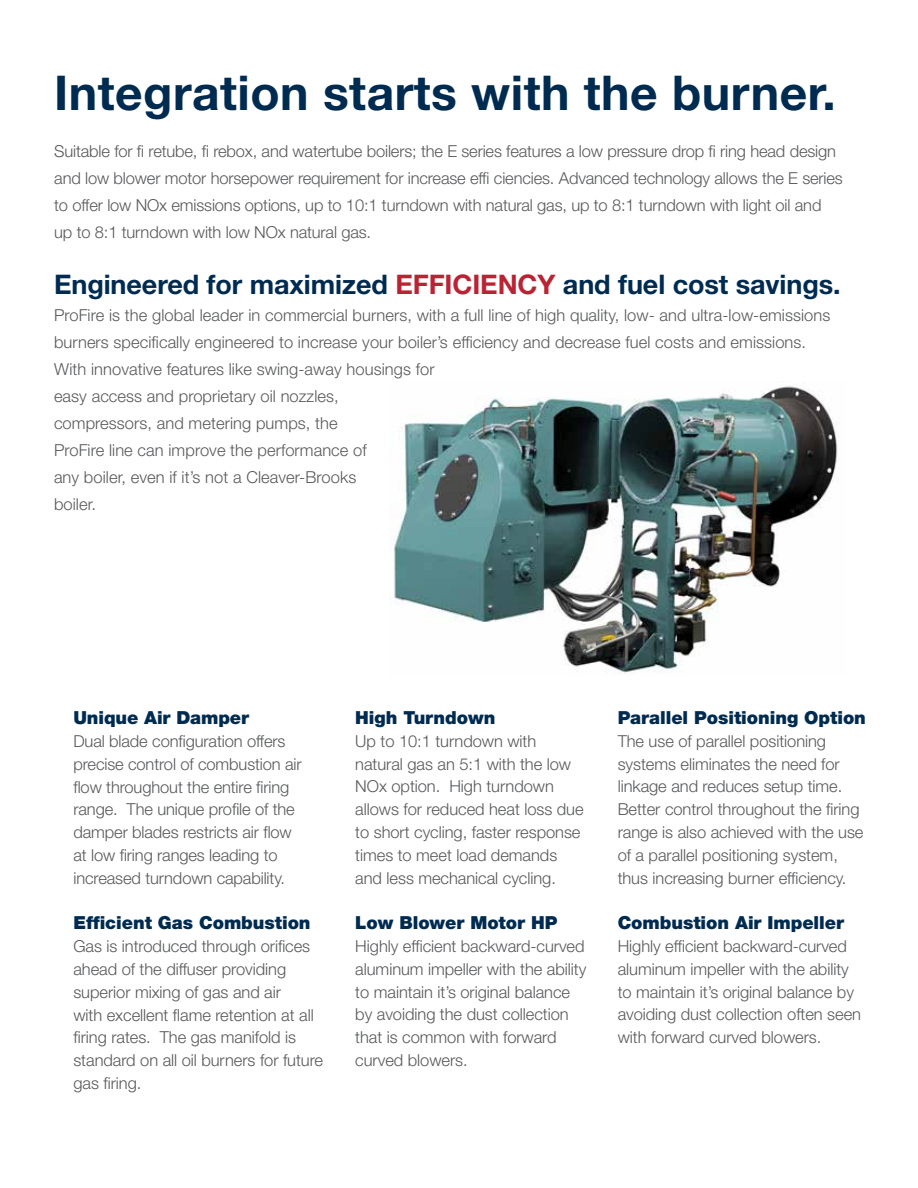
<style>
.page{position:relative;width:918px;height:1188px;background:#fff}
.page>*{position:absolute;margin:0;border:0;box-sizing:border-box;transform-origin:0 0}
.t1{font:700 48px "Helvetica Neue LT Std";letter-spacing:.01em;color:#002b51}
.t2{font:700 27px "Helvetica Neue LT Std";letter-spacing:-.005em;color:#002b51}
.t3{font:900 18px "Helvetica Neue LT Std";letter-spacing:-.005em;color:#002b51}
.t4{font:300 16.5px/22.8px "Helvetica Neue LT Std";letter-spacing:-.005em;color:#58595b}
.s1{color:#ba2334}
</style>
<div class="page">
<img style="left:390px;top:383px;width:448px;height:291px">
<h1 class="t1" style="left:54px;top:63px;width:783px">Integration starts with the burner.</h1>
<p class="t4" style="left:54px;top:137px;width:790px;line-height:27px">Suitable for fi retube, fi rebox, and watertube boilers; the E series features a low pressure drop fi ring head design and low blower motor horsepower requirement for increase effi ciencies. Advanced technology allows the E series to offer low NOx emissions options, up to 10:1 turndown with natural gas, up to 8:1 turndown with light oil and up to 8:1 turndown with low NOx natural gas.</p>
<h2 class="t2" style="left:54px;top:268px;width:788px">Engineered for maximized <span class="s1">EFFICIENCY</span> and fuel cost savings.</h2>
<p class="t4" style="left:54px;top:302px;width:778px;line-height:27px">ProFire is the global leader in commercial burners, with a full line of high quality, low- and ultra-low-emissions burners specifically engineered to increase your boiler’s efficiency and decrease fuel costs and emissions.<br>With innovative features like swing-away housings for<br>easy access and proprietary oil nozzles,<br>compressors, and metering pumps, the<br>ProFire line can improve the performance of<br>any boiler, even if it’s not a Cleaver-Brooks<br>boiler.</p>
<p class="t3" style="left:73px;top:707px;width:177px">Unique Air Damper</p>
<p class="t4" style="left:73px;top:729px;width:230px">Dual blade configuration offers precise control of combustion air flow throughout the entire firing range. The unique profile of the damper blades restricts air flow at low firing ranges leading to increased turndown capability.</p>
<p class="t3" style="left:73px;top:912px;width:239px">Efficient Gas Combustion</p>
<p class="t4" style="left:73px;top:935px;width:251px">Gas is introduced through orifices ahead of the diffuser providing superior mixing of gas and air<br>with excellent flame retention at all firing rates. The gas manifold is standard on all oil burners for future gas firing.</p>
<p class="t3" style="left:355px;top:707px;width:142px">High Turndown</p>
<p class="t4" style="left:355px;top:729px;width:230px">Up to 10:1 turndown with natural gas an 5:1 with the low<br>NOx option. High turndown allows for reduced heat loss due to short cycling, faster response times to meet load demands and less mechanical cycling.</p>
<p class="t3" style="left:355px;top:912px;width:204px">Low Blower Motor HP</p>
<p class="t4" style="left:355px;top:934px;width:233px">Highly efficient backward-curved aluminum impeller with the ability to maintain it’s original balance by avoiding the dust collection that is common with forward curved blowers.</p>
<p class="t3" style="left:618px;top:707px;width:250px">Parallel Positioning Option</p>
<p class="t4" style="left:618px;top:729px;width:247px">The use of parallel positioning systems eliminates the need for linkage and reduces setup time.<br>Better control throughout the firing range is also achieved with the use of a parallel positioning system, thus increasing burner efficiency.</p>
<p class="t3" style="left:618px;top:912px;width:228px">Combustion Air Impeller</p>
<p class="t4" style="left:618px;top:934px;width:245px">Highly efficient backward-curved aluminum impeller with the ability to maintain it’s original balance by avoiding dust collection often seen with forward curved blowers.</p>
</div>
